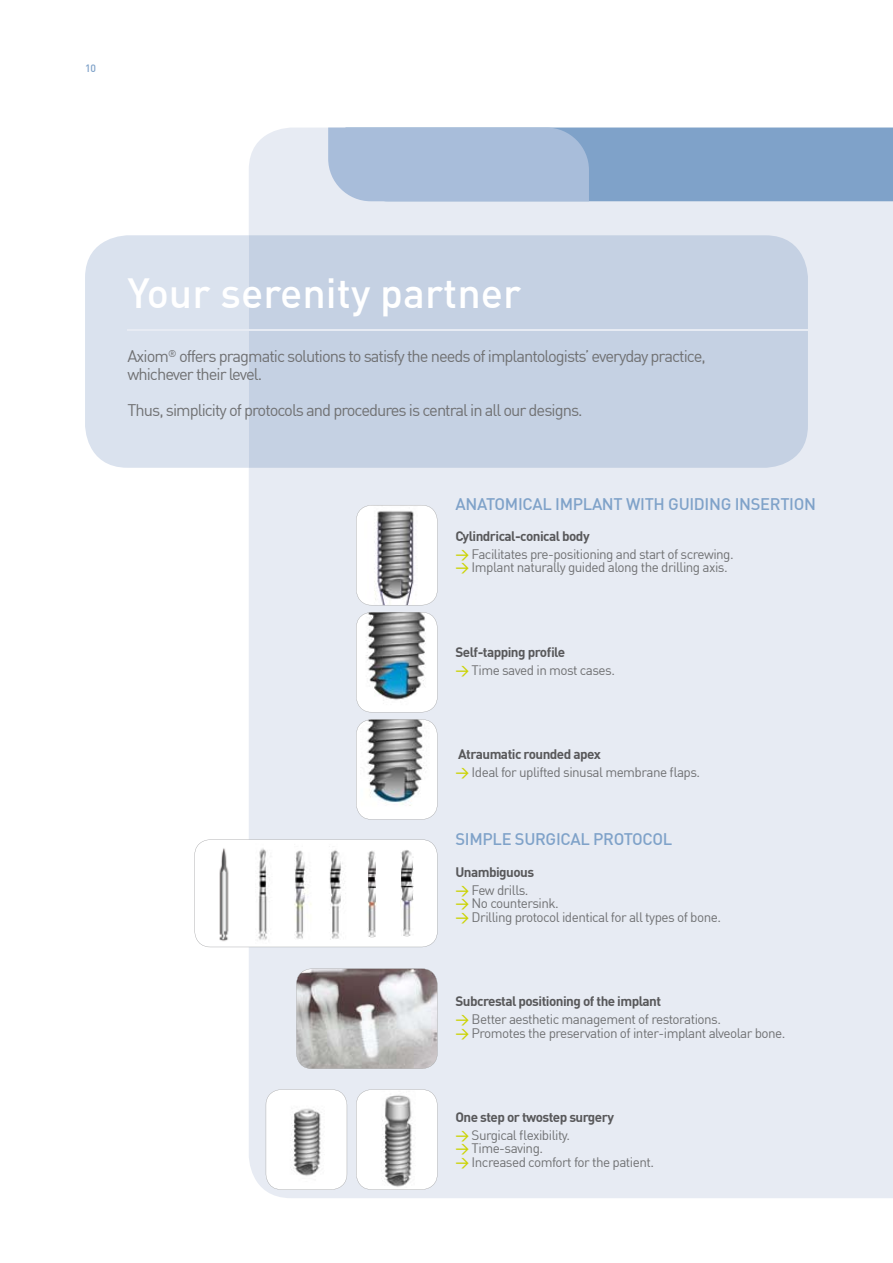
<style>
.page{position:relative;width:893px;height:1263px;background:#fff}
.page>*{position:absolute;margin:0;border:0;box-sizing:border-box;transform-origin:0 0}
.t1{font:500 41.4px "DIN";color:#fff}
.t2{font:16.5px/18px "DIN";letter-spacing:-.06em;color:#707173}
.t3{font:500 16.5px "DIN";letter-spacing:-.02em;color:#7fa2c9}
.t4{font:13.5px/17.7px "DIN";letter-spacing:-.04em;color:#707173}
.t5{font:700 13.5px/17.7px "DIN";letter-spacing:-.04em;color:#58585a}
.t6{font:500 10.5px "DIN";color:#7fa2c9}
.s1{font-weight:700;color:#58585a}
.s2{font-family:"DIN Medium Alternate";color:#cbd303}
.s3{font-family:"DIN Medium Alternate";font-weight:400;color:#cbd303}
.s4{font-weight:400;color:#707173}
</style>
<div class="page">
<div style="left:249px;top:128px;width:644px;height:1070px;background:#e7ebf3"></div>
<svg style="left:328px;top:128px;width:565px;height:73px;background:#92aed1"></svg>
<div style="left:85px;top:235px;width:164px;height:233px;background:#dae2ee"></div>
<div style="left:249px;top:235px;width:559px;height:233px;background:#c5d1e3"></div>
<hr style="left:128px;top:329px;width:680px;height:2px;background:#e7ebf3">
<svg style="left:356px;top:505px;width:81px;height:100px"></svg>
<svg style="left:296px;top:968px;width:141px;height:101px;background:#b5b1b2"></svg>
<svg style="left:356px;top:1089px;width:81px;height:101px"></svg>
<svg style="left:266px;top:1089px;width:81px;height:101px"></svg>
<svg style="left:195px;top:839px;width:242px;height:108px"></svg>
<img style="left:284px;top:843px;width:75px;height:99px">
<img style="left:244px;top:843px;width:40px;height:100px">
<img style="left:367px;top:850px;width:10px;height:87px">
<img style="left:400px;top:850px;width:13px;height:87px">
<img style="left:202px;top:843px;width:42px;height:100px">
<svg style="left:356px;top:612px;width:81px;height:100px"></svg>
<svg style="left:356px;top:719px;width:81px;height:101px"></svg>
<p class="t6" style="left:85px;top:61px;width:13px">10</p>
<h1 class="t1" style="left:128px;top:267px;width:395px">YOUR SERENITY PARTNER</h1>
<p class="t2" style="left:128px;top:347px;width:580px">Axiom<sup>®</sup> offers pragmatic solutions to satisfy the needs of implantologists’ everyday practice, whichever their level.</p>
<p class="t2" style="left:128px;top:401px;width:457px">Thus, simplicity of protocols and procedures is central in all our designs.</p>
<p class="t3" style="left:455px;top:494px;width:362px">ANATOMICAL IMPLANT WITH GUIDING INSERTION</p>
<p class="t4" style="left:455px;top:527px;width:280px"><span class="s1">Cylindrical-conical body<br></span><span class="s2">&gt;</span> Facilitates pre-positioning and start of screwing.</p>
<p class="t4" style="left:455px;top:558px;width:274px"><span class="s2">&gt;</span> Implant naturally guided along the drilling axis.</p>
<p class="t4" style="left:455px;top:643px;width:161px"><span class="s1">Self-tapping profile<br></span><span class="s2">&gt;</span> Time saved in most cases.</p>
<p class="t4" style="left:455px;top:745px;width:246px"><span class="s1">Atraumatic rounded apex<br></span><span class="s2">&gt;</span> Ideal for uplifted sinusal membrane flaps.</p>
<p class="t3" style="left:455px;top:829px;width:218px">SIMPLE SURGICAL PROTOCOL</p>
<p class="t5" style="left:455px;top:863px;width:80px">Unambiguous <span class="s3">&gt;</span> <span class="s4">Few drills.</span></p>
<p class="t4" style="left:455px;top:896px;width:267px;line-height:13.5px"><span class="s2">&gt;</span> no countersink.<br><span class="s2">&gt;</span> Drilling protocol identical for all types of bone.</p>
<p class="t4" style="left:455px;top:992px;width:267px"><span class="s1">Subcrestal positioning of the implant<br></span><span class="s2">&gt;</span> Better aesthetic management of restorations.</p>
<p class="t4" style="left:455px;top:1023px;width:331px"><span class="s2">&gt;</span> Promotes the preservation of inter-implant alveolar bone.</p>
<p class="t5" style="left:455px;top:1108px;width:160px">One step or twostep surgery <span class="s3">&gt;</span> <span class="s4">Surgical flexibility.</span></p>
<p class="t4" style="left:455px;top:1141px;width:200px;line-height:13.5px"><span class="s2">&gt;</span> Time-saving.<br><span class="s2">&gt;</span> Increased comfort for the patient.</p>
</div>
